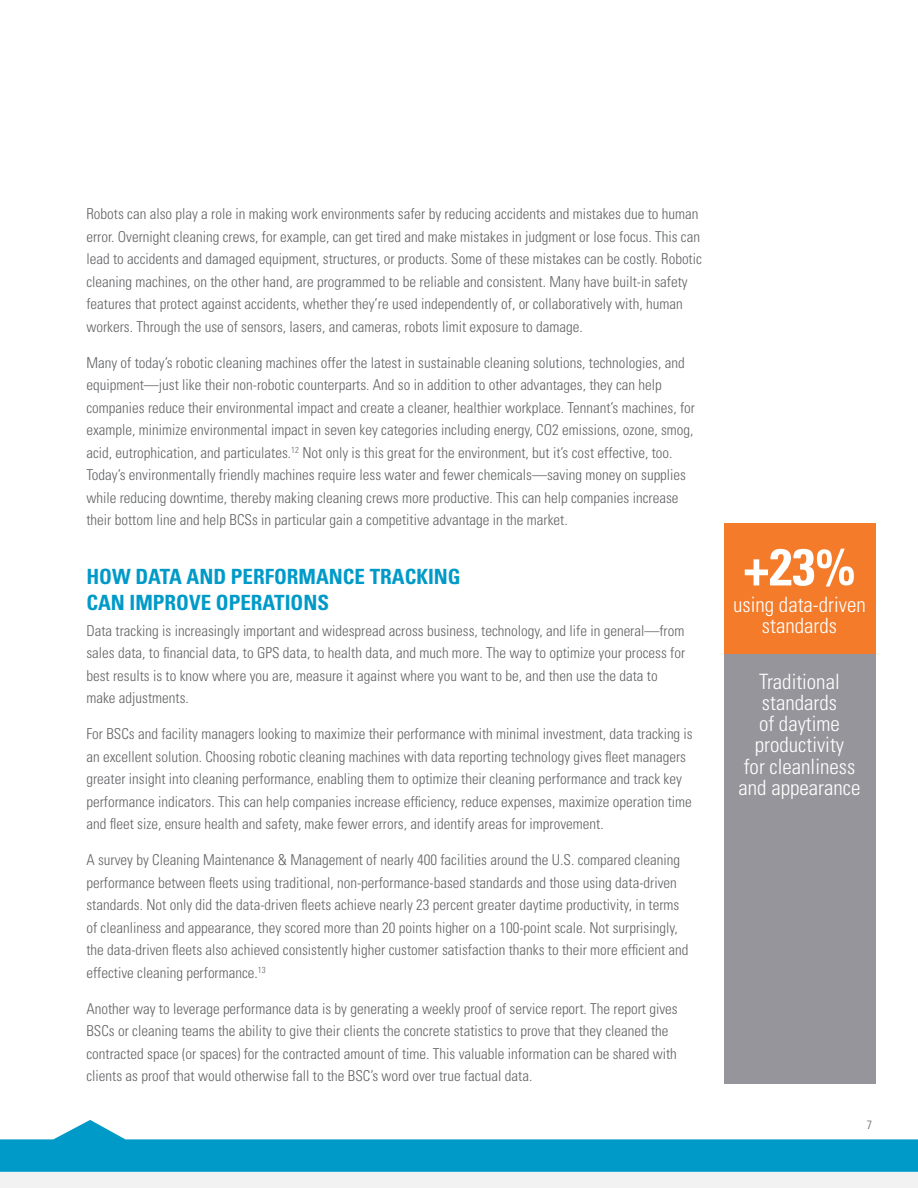
<style>
.page{position:relative;width:918px;height:1188px;background:#fff}
.page>*{position:absolute;margin:0;border:0;box-sizing:border-box;transform-origin:0 0}
.body_copy{font:700 condensed 51.75px "Univers";color:#fff}
.body_copy-2{font:300 condensed 21.15px/21.3px "Univers";color:#fff;text-align:center}
.subhead{font:700 condensed 21px/25.5px "Univers";color:#009ac8}
.body_copy-3{font:300 condensed 15px/22.5px "Univers";color:#636466}
.t1{font:300 condensed 12px "Univers";color:#636466}
</style>
<div class="page">
<div style="left:0;top:1164px;width:918px;height:24px;background:#f2f2f3"></div>
<svg style="left:0;top:1120px;width:918px;height:52px;fill:#009ac8"></svg>
<div style="left:725px;top:653px;width:151px;height:431px;background:#95959b"></div>
<div style="left:725px;top:523px;width:151px;height:130px;background:#f47b29"></div>
<p class="body_copy-3" style="left:86px;top:203px;width:617px">Robots can also play a role in making work environments safer by reducing accidents and mistakes due to human error. Overnight cleaning crews, for example, can get tired and make mistakes in judgment or lose focus. This can lead to accidents and damaged equipment, structures, or products. Some of these mistakes can be costly. Robotic cleaning machines, on the other hand, are programmed to be reliable and consistent. Many have built-in safety features that protect against accidents, whether they’re used independently of, or collaboratively with, human workers. Through the use of sensors, lasers, and cameras, robots limit exposure to damage.</p>
<p class="body_copy-3" style="left:86px;top:351px;width:610px">Many of today’s robotic cleaning machines offer the latest in sustainable cleaning solutions, technologies, and equipment—just like their non-robotic counterparts. And so in addition to other advantages, they can help companies reduce their environmental impact and create a cleaner, healthier workplace. Tennant’s machines, for example, minimize environmental impact in seven key categories including energy, CO2 emissions, ozone, smog, acid, eutrophication, and particulates.<sup>12</sup> Not only is this great for the environment, but it’s cost effective, too.<br>Today’s environmentally friendly machines require less water and fewer chemicals—saving money on supplies while reducing downtime, thereby making cleaning crews more productive. This can help companies increase their bottom line and help BCSs in particular gain a competitive advantage in the market.</p>
<p class="subhead" style="left:86px;top:564px;width:376px">HOW DATA AND PERFORMANCE TRACKING<br>CAN IMPROVE OPERATIONS</p>
<p class="body_copy-3" style="left:86px;top:619px;width:600px">Data tracking is increasingly important and widespread across business, technology, and life in general—from sales data, to financial data, to GPS data, to health data, and much more. The way to optimize your process for best results is to know where you are, measure it against where you want to be, and then use the data to make adjustments.</p>
<p class="body_copy-3" style="left:86px;top:723px;width:608px">For BSCs and facility managers looking to maximize their performance with minimal investment, data tracking is an excellent solution. Choosing robotic cleaning machines with data reporting technology gives fleet managers greater insight into cleaning performance, enabling them to optimize their cleaning performance and track key performance indicators. This can help companies increase efficiency, reduce expenses, maximize operation time and fleet size, ensure health and safety, make fewer errors, and identify areas for improvement.</p>
<p class="body_copy-3" style="left:86px;top:849px;width:604px">A survey by Cleaning Maintenance &amp; Management of nearly 400 facilities around the U.S. compared cleaning performance between fleets using traditional, non-performance-based standards and those using data-driven standards. Not only did the data-driven fleets achieve nearly 23 percent greater daytime productivity, in terms of cleanliness and appearance, they scored more than 20 points higher on a 100-point scale. Not surprisingly, the data-driven fleets also achieved consistently higher customer satisfaction thanks to their more efficient and effective cleaning performance.<sup>13</sup></p>
<p class="body_copy-3" style="left:86px;top:997px;width:593px">Another way to leverage performance data is by generating a weekly proof of service report. The report gives BSCs or cleaning teams the ability to give their clients the concrete statistics to prove that they cleaned the contracted space (or spaces) for the contracted amount of time. This valuable information can be shared with clients as proof that would otherwise fall to the BSC’s word over true factual data.</p>
<p class="body_copy" style="left:743px;top:535px;width:114px">+23%</p>
<p class="body_copy-2" style="left:733px;top:593px;width:134px">using data-driven standards</p>
<p class="body_copy-2" style="left:755px;top:670px;width:91px">Traditional standards of daytime productivity</p>
<p class="body_copy-2" style="left:738px;top:756px;width:124px;text-align:left">for cleanliness and appearance</p>
<p class="t1" style="left:867px;top:1118px;width:7px">7</p>
</div>
